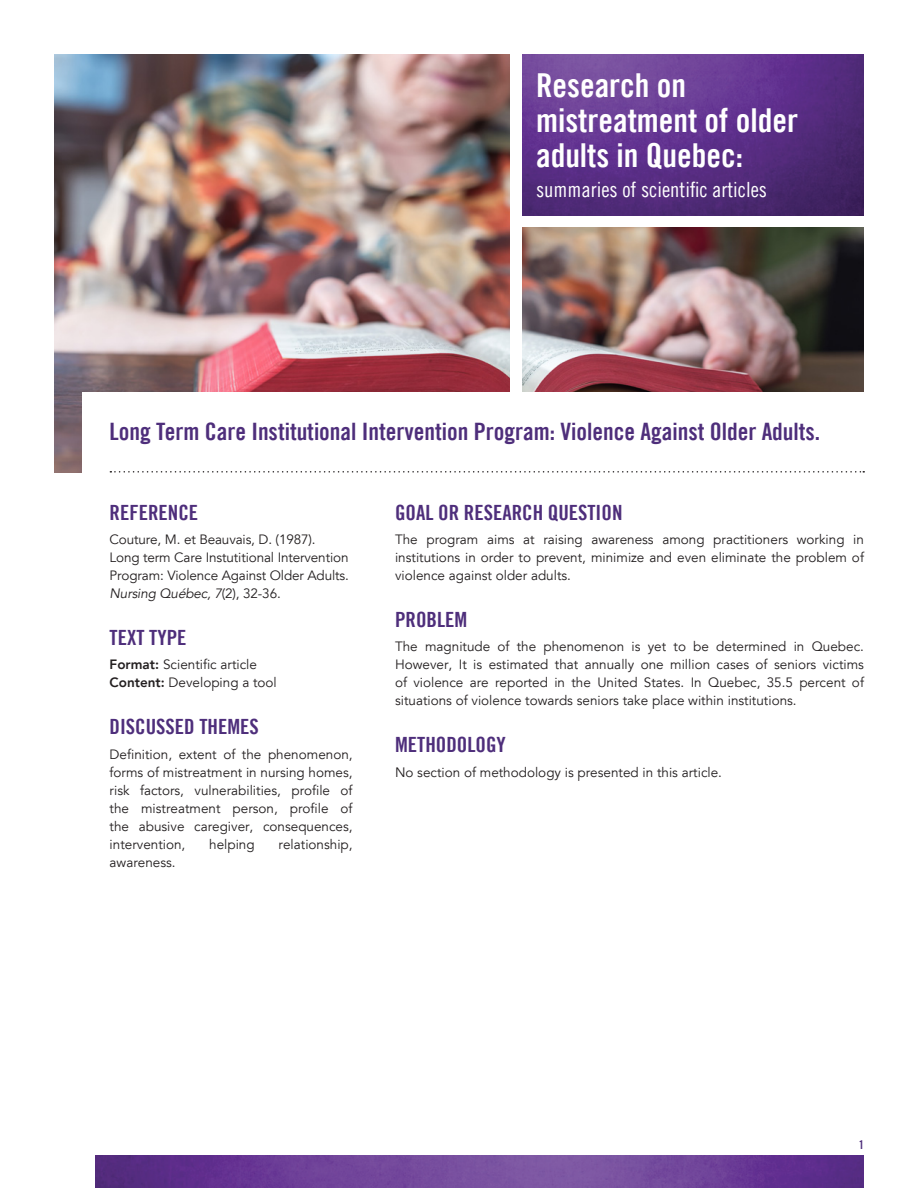
<style>
.page{position:relative;width:918px;height:1188px;background:#fff}
.page>*{position:absolute;margin:0;border:0;box-sizing:border-box;transform-origin:0 0}
.t1{font:33px/35.2px "Trade Gothic Bold Cond Twenty";color:#fff}
.Sous-titres{font:24px "Trade Gothic Bold Cond Twenty";color:#4e2e7b}
.Sous-titres-2{font:21px "Trade Gothic Bold Cond Twenty";color:#4e2e7b}
.t2{font:21px "Trade Gothic Cond Eighteen";color:#fff}
.Texte_avenir{font:13.5px/18px "Avenir";color:#231f20;text-align:justify}
.Sous-titres-3{font:12px "Trade Gothic Bold Cond Twenty";color:#4e2e7b}
.s1{font-style:italic}
.s2{font-weight:800}
</style>
<div class="page">
<img style="left:54px;top:54px;width:455px;height:419px">
<img style="left:523px;top:54px;width:341px;height:162px">
<img style="left:523px;top:227px;width:341px;height:165px">
<div style="left:83px;top:392px;width:781px;height:764px;background:#fff"></div>
<img style="left:95px;top:1156px;width:769px;height:32px">
<svg style="left:110px;top:471px;width:754px;height:2px"></svg>
<p class="t1" style="left:536px;top:69px;width:264px">Research on mistreatment of older adults in Quebec:</p>
<p class="t2" style="left:536px;top:180px;width:232px">summaries of scientific articles</p>
<p class="Sous-titres" style="left:110px;top:421px;width:712px">Long Term Care Institutional Intervention Program: Violence Against Older Adults.</p>
<p class="Sous-titres-2" style="left:110px;top:502px;width:90px">REFERENCE</p>
<p class="Texte_avenir" style="left:110px;top:532px;width:241px;text-align:left">Couture, M. et Beauvais, D. (1987).<br>Long term Care Instutitional Intervention Program: Violence Against Older Adults.<br><span class="s1">Nursing Québec, 7</span>(2), 32-36.</p>
<p class="Sous-titres-2" style="left:110px;top:628px;width:78px">TEXT TYPE</p>
<p class="Texte_avenir" style="left:110px;top:657px;width:169px"><span class="s2">Format:</span> Scientific article<br><span class="s2">Content:</span> Developing a tool</p>
<p class="Sous-titres-2" style="left:110px;top:717px;width:151px">DISCUSSED THEMES</p>
<p class="Texte_avenir" style="left:110px;top:746px;width:245px">Definition, extent of the phenomenon, forms of mistreatment in nursing homes, risk factors, vulnerabilities, profile of the mistreatment person, profile of the abusive caregiver, consequences, intervention,</p>
<p class="Texte_avenir" style="left:209px;top:836px;width:47px">helping</p>
<p class="Texte_avenir" style="left:279px;top:836px;width:75px">relationship,</p>
<p class="Texte_avenir" style="left:110px;top:854px;width:68px">awareness.</p>
<p class="Sous-titres-2" style="left:395px;top:502px;width:229px">GOAL OR RESEARCH QUESTION</p>
<p class="Texte_avenir" style="left:395px;top:532px;width:470px">The program aims at raising awareness among practitioners working in institutions in order to prevent, minimize and even eliminate the problem of violence against older adults.</p>
<p class="Sous-titres-2" style="left:395px;top:610px;width:74px">PROBLEM</p>
<p class="Texte_avenir" style="left:395px;top:639px;width:470px">The magnitude of the phenomenon is yet to be determined in Quebec.<br>However, It is estimated that annually one million cases of seniors victims of violence are reported in the United States. In Quebec, 35.5 percent of situations of violence towards seniors take place within institutions.</p>
<p class="Sous-titres-2" style="left:395px;top:735px;width:112px">METHODOLOGY</p>
<p class="Texte_avenir" style="left:395px;top:764px;width:328px">No section of methodology is presented in this article.</p>
<p class="Sous-titres-3" style="left:859px;top:1140px;width:7px">1</p>
</div>
